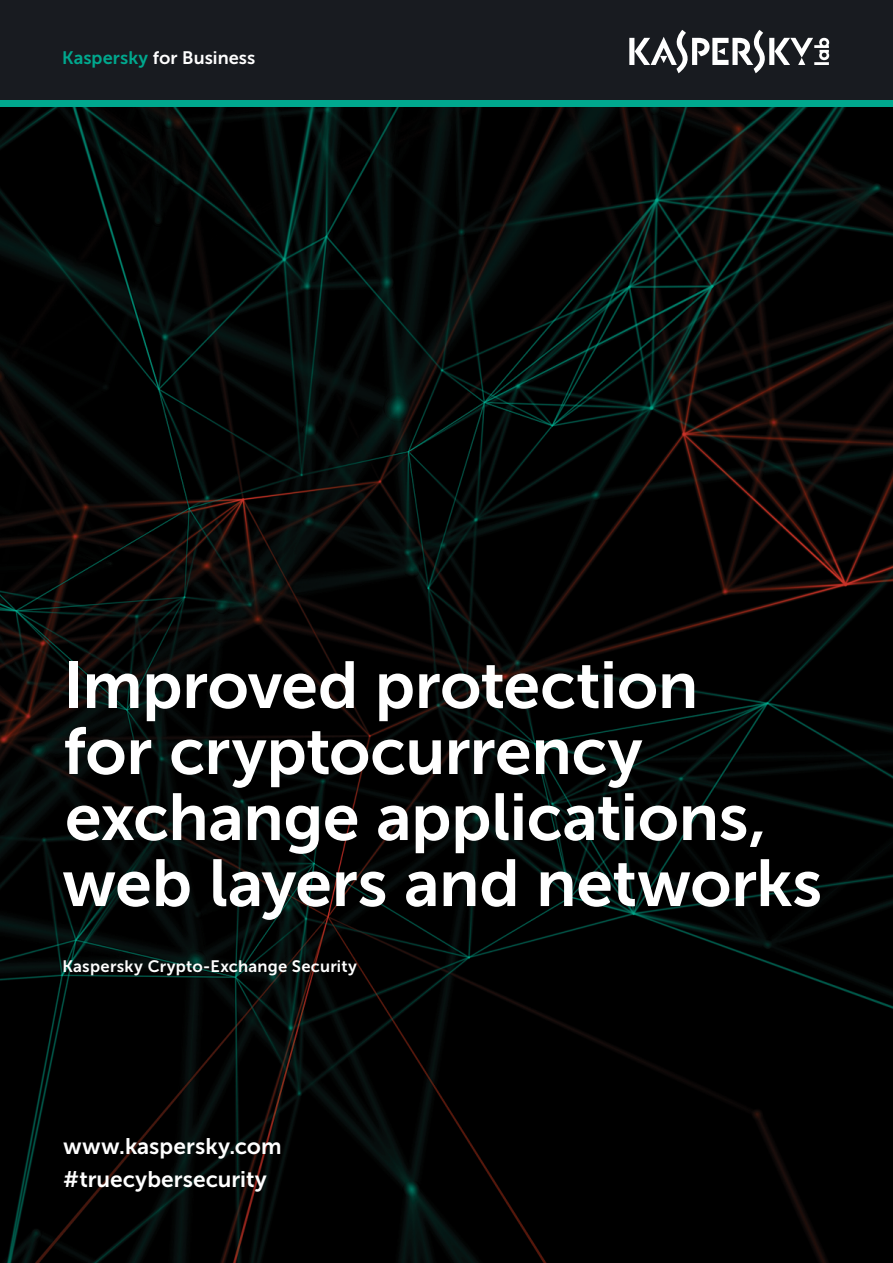
<style>
.page{position:relative;width:893px;height:1263px;background:#fff}
.page>*{position:absolute;margin:0;border:0;box-sizing:border-box;transform-origin:0 0}
.t1{font:66px/66px "Museo Sans Cyrl 700";letter-spacing:-.01em;color:#fff}
.t2{font:22.5px/33px "Museo Sans Cyrl 700";color:#fff}
.t3{font:18px "Museo Sans Cyrl 700";color:#fff}
.t4{font:16.5px "Museo Sans Cyrl 700";letter-spacing:.015em;color:#fff}
.s1{color:#00a88e}
</style>
<div class="page">
<img style="left:0;top:106px;width:893px;height:1157px">
<div style="left:0;top:0;width:893px;height:100px;background:#181b20"></div>
<div style="left:0;top:100px;width:893px;height:6px;background:#00a88e"></div>
<svg style="left:629px;top:30px;width:200px;height:43px"></svg>
<p class="t3" style="left:62px;top:48px;width:195px"><span class="s1">Kaspersky</span> for Business</p>
<p class="t1" style="left:62px;top:652px;width:762px">Improved protection<br>for cryptocurrency exchange applications, web layers and networks</p>
<p class="t4" style="left:62px;top:957px;width:296px">Kaspersky Crypto-Exchange Security</p>
<p class="t2" style="left:63px;top:1129px;width:220px">www.kaspersky.com #truecybersecurity</p>
</div>
